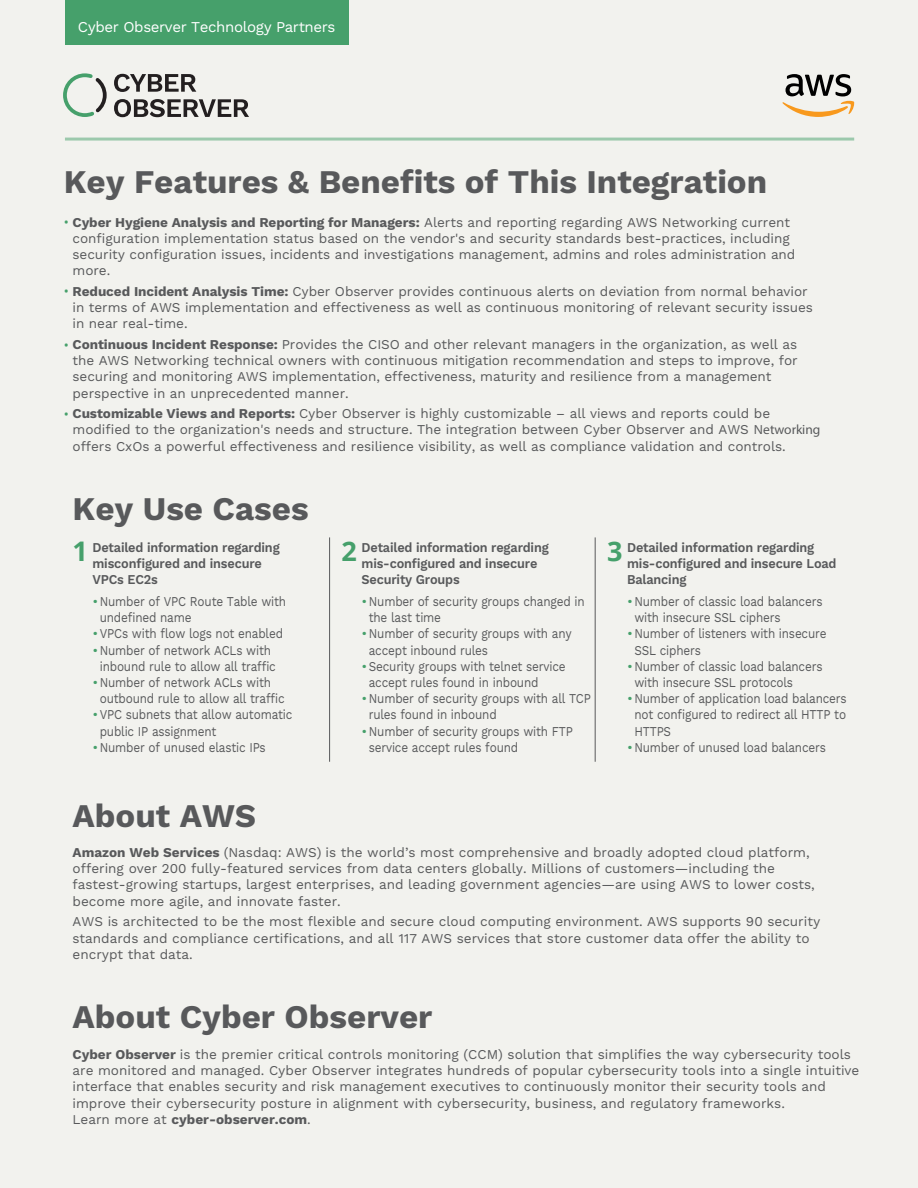
<style>
.page{position:relative;width:918px;height:1188px;background:#f2f2ee}
.page>*{position:absolute;margin:0;border:0;box-sizing:border-box;transform-origin:0 0}
.t1{font:700 33px "Work Sans";color:#58595b}
.t2{font:700 27px "Open Sans";color:#46a06b}
.t3{font:15px "Work Sans";letter-spacing:-.025em;color:#fff}
.t4{font:13.5px/16.2px "Work Sans";letter-spacing:-.005em;color:#58595b}
.t5{font:13.5px/16.2px "Work Sans";letter-spacing:-.005em;color:#58595b;scale:.87 1}
.t6{font:600 13.5px/16.2px "Work Sans";letter-spacing:-.015em;color:#58595b;scale:.94 1}
.s1{font-family:"Myriad Hebrew"}
.s2{font-family:"Open Sans";color:#46a06b}
.s3{font-weight:700}
.s4{color:#46a06b}
</style>
<div class="page">
<svg style="left:63px;top:73px;width:186px;height:45px"></svg>
<div style="left:65px;top:0;width:283px;height:44px;background:#46a06b"></div>
<hr style="left:65px;top:138px;width:789px;height:3px;background:#46a06b">
<svg style="left:782px;top:74px;width:73px;height:43px"></svg>
<hr style="left:329px;top:537px;width:1px;height:225px;background:#58595b">
<hr style="left:595px;top:537px;width:1px;height:225px;background:#58595b">
<p class="t3" style="left:78px;top:18px;width:259px">Cyber Observer Technology Partners</p>
<h1 class="t1" style="left:64px;top:163px;width:705px">Key Features &amp; Benefits of This Integration</h1>
<p class="t4" style="left:73px;top:231px;width:724px">configuration implementation status based on the vendor's and security standards best-practices, including security configuration issues, incidents and investigations management, admins and roles administration and more.</p>
<p class="t4" style="left:73px;top:300px;width:742px">in terms of AWS implementation and effectiveness as well as continuous monitoring of relevant security issues in near real-time.</p>
<p class="t4" style="left:73px;top:353px;width:727px">the AWS Networking technical owners with continuous mitigation recommendation and steps to improve, for securing and monitoring AWS implementation, effectiveness, maturity and resilience from a management perspective in an unprecedented manner.</p>
<p class="t4" style="left:73px;top:422px;width:749px">modified to the organization's needs and structure. The integration between Cyber Observer and AWS N<span class="s1">etworking </span>offers CxOs a powerful effectiveness and resilience visibility, as well as compliance validation and controls.</p>
<p class="t4" style="left:64px;top:214px;width:728px"><span class="s2">•</span> <span class="s3">Cyber Hygiene Analysis and Reporting for Managers:</span> Alerts and reporting regarding AWS Networking current</p>
<p class="t4" style="left:64px;top:284px;width:746px"><span class="s2">•</span> <span class="s3">Reduced Incident Analysis Time:</span> Cyber Observer provides continuous alerts on deviation from normal behavior</p>
<p class="t4" style="left:64px;top:337px;width:735px"><span class="s2">•</span> <span class="s3">Continuous Incident Response:</span> Provides the CISO and other relevant managers in the organization, as well as</p>
<p class="t4" style="left:64px;top:406px;width:708px"><span class="s2">•</span> <span class="s3">Customizable Views and Reports:</span> Cyber Observer is highly customizable – all views and reports could be</p>
<h1 class="t1" style="left:73px;top:490px;width:238px">Key Use Cases</h1>
<h2 class="t2" style="left:73px;top:532px;width:17px">1</h2>
<p class="t6" style="left:92px;top:540px;width:201px">Detailed information regarding misconfigured and insecure<br>VPCs EC2s</p>
<h2 class="t2" style="left:342px;top:532px;width:17px">2</h2>
<p class="t6" style="left:362px;top:540px;width:201px">Detailed information regarding mis-configured and insecure<br>Security Groups</p>
<h2 class="t2" style="left:607px;top:532px;width:17px">3</h2>
<p class="t6" style="left:627px;top:540px;width:224px">Detailed information regarding mis-configured and insecure Load<br>Balancing</p>
<p class="t5" style="left:92px;top:594px;width:224px"><span class="s4">•</span>Number of VPC Route Table with</p>
<p class="t5" style="left:92px;top:626px;width:221px"><span class="s4">•</span>VPCs with flow logs not enabled</p>
<p class="t5" style="left:92px;top:642px;width:207px"><span class="s4">•</span>Number of network ACLs with</p>
<p class="t5" style="left:92px;top:675px;width:207px"><span class="s4">•</span>Number of network ACLs with</p>
<p class="t5" style="left:92px;top:707px;width:231px"><span class="s4">•</span>VPC subnets that allow automatic</p>
<p class="t5" style="left:92px;top:740px;width:201px"><span class="s4">•</span>Number of unused elastic IPs</p>
<p class="t5" style="left:100px;top:610px;width:107px">undefined name</p>
<p class="t5" style="left:100px;top:659px;width:204px">inbound rule to allow all traffic</p>
<p class="t5" style="left:100px;top:691px;width:214px">outbound rule to allow all traffic</p>
<p class="t5" style="left:100px;top:723px;width:136px">public IP assignment</p>
<p class="t5" style="left:362px;top:594px;width:258px"><span class="s4">•</span>Number of security groups changed in</p>
<p class="t5" style="left:362px;top:626px;width:243px"><span class="s4">•</span>Number of security groups with any</p>
<p class="t5" style="left:362px;top:659px;width:236px"><span class="s4">•</span>Security groups with telnet service</p>
<p class="t5" style="left:362px;top:691px;width:265px"><span class="s4">•</span>Number of security groups with all TCP</p>
<p class="t5" style="left:362px;top:723px;width:244px"><span class="s4">•</span>Number of security groups with FTP</p>
<p class="t5" style="left:369px;top:610px;width:85px">the last time</p>
<p class="t5" style="left:369px;top:642px;width:139px">accept inbound rules</p>
<p class="t5" style="left:369px;top:675px;width:197px">accept rules found in inbound</p>
<p class="t5" style="left:369px;top:707px;width:149px">rules found in inbound</p>
<p class="t5" style="left:369px;top:740px;width:173px">service accept rules found</p>
<p class="t5" style="left:627px;top:594px;width:226px"><span class="s4">•</span>Number of classic load balancers</p>
<p class="t5" style="left:627px;top:626px;width:231px"><span class="s4">•</span>Number of listeners with insecure</p>
<p class="t5" style="left:627px;top:659px;width:226px"><span class="s4">•</span>Number of classic load balancers</p>
<p class="t5" style="left:627px;top:691px;width:254px"><span class="s4">•</span>Number of application load balancers</p>
<p class="t5" style="left:627px;top:740px;width:230px"><span class="s4">•</span>Number of unused load balancers</p>
<p class="t5" style="left:634px;top:610px;width:170px">with insecure SSL ciphers</p>
<p class="t5" style="left:634px;top:642px;width:78px">SSL ciphers</p>
<p class="t5" style="left:634px;top:675px;width:184px">with insecure SSL protocols</p>
<p class="t5" style="left:634px;top:707px;width:245px">not configured to redirect all HTTP to<br>HTTPS</p>
<h1 class="t1" style="left:73px;top:796px;width:185px">About AWS</h1>
<p class="t4" style="left:73px;top:845px;width:744px"><span class="s3">Amazon Web Services</span> (Nasdaq: AWS) is the world’s most comprehensive and broadly adopted cloud platform, offering over 200 fully-featured services from data centers globally. Millions of customers—including the fastest-growing startups, largest enterprises, and leading government agencies—are using AWS to lower costs, become more agile, and innovate faster.</p>
<p class="t4" style="left:73px;top:914px;width:749px">AWS is architected to be the most flexible and secure cloud computing environment. AWS supports 90 security standards and compliance certifications, and all 117 AWS services that store customer data offer the ability to encrypt that data.</p>
<h1 class="t1" style="left:73px;top:998px;width:361px">About Cyber Observer</h1>
<p class="t4" style="left:73px;top:1047px;width:788px"><span class="s3">Cyber Observer</span> is the premier critical controls monitoring (CCM) solution that simplifies the way cybersecurity tools are monitored and managed. Cyber Observer integrates hundreds of popular cybersecurity tools into a single intuitive interface that enables security and risk management executives to continuously monitor their security tools and improve their cybersecurity posture in alignment with cybersecurity, business, and regulatory frameworks.<br>Learn more at <span class="s3">cyber-observer.com</span>.</p>
</div>
